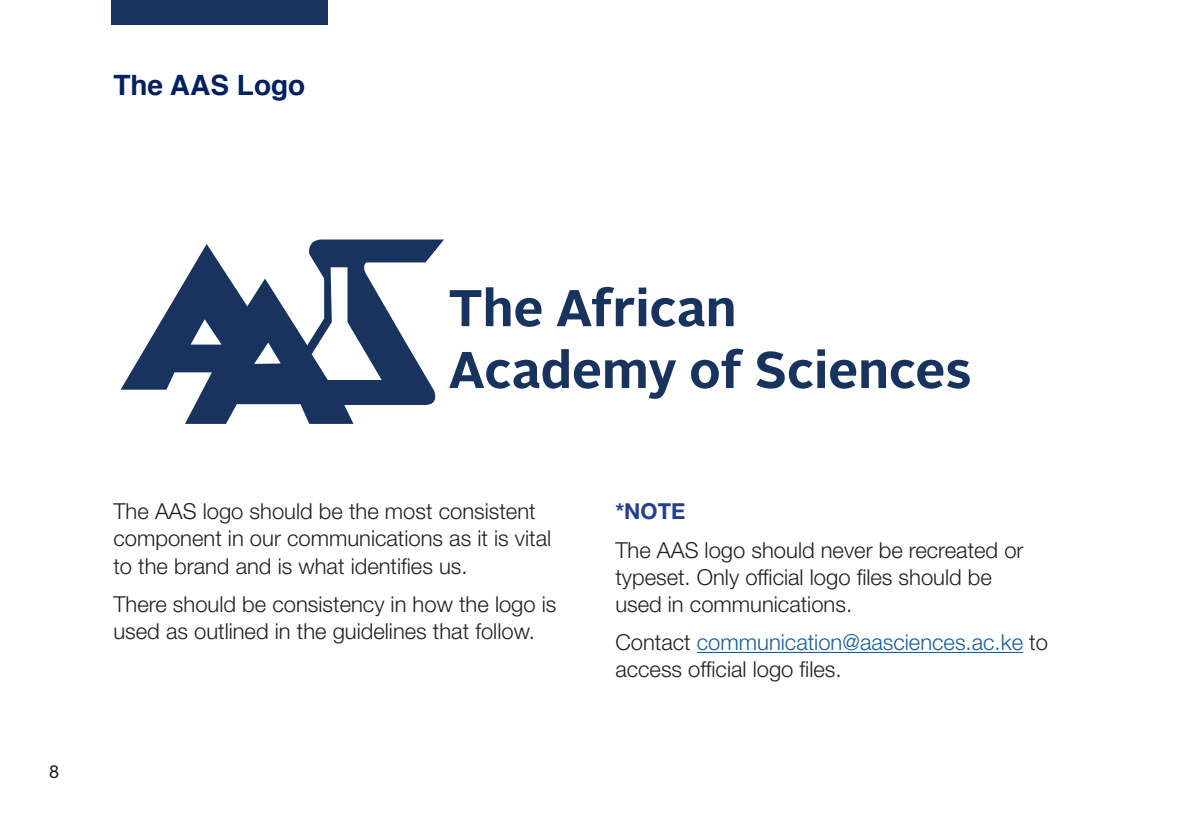
<style>
.page{position:relative;width:1191px;height:840px;background:#fff}
.page>*{position:absolute;margin:0;border:0;box-sizing:border-box;transform-origin:0 0}
.t1{font:700 28px "Helvetica";color:#002060}
.t2{font:300 22px/27px "Helvetica Neue LT Std";color:#231f20}
.t3{font:700 22px "Helvetica Neue LT Std";color:#253f8e}
.t4{font:18px "Helvetica Neue LT Std";color:#231f20}
.s1{color:#175d9e}
</style>
<div class="page">
<hr style="left:697px;top:651px;width:326px;height:1px;background:#175d9e">
<div style="left:111px;top:0;width:217px;height:25px;background:#17335e"></div>
<svg style="left:121px;top:239px;width:323px;height:184px"></svg>
<svg style="left:450px;top:287px;width:91px;height:40px"></svg>
<svg style="left:557px;top:287px;width:176px;height:39px"></svg>
<svg style="left:449px;top:349px;width:227px;height:49px"></svg>
<svg style="left:691px;top:348px;width:52px;height:40px"></svg>
<svg style="left:756px;top:349px;width:213px;height:39px"></svg>
<h1 class="t1" style="left:113px;top:62px;width:193px">The AAS Logo</h1>
<p class="t4" style="left:49px;top:760px;width:12px">8</p>
<p class="t2" style="left:113px;top:497px;width:439px">The AAS logo should be the most consistent component in our communications as it is vital to the brand and is what identifies us.</p>
<p class="t2" style="left:113px;top:589px;width:444px">There should be consistency in how the logo is used as outlined in the guidelines that follow.</p>
<p class="t3" style="left:615px;top:497px;width:72px">*NOTE</p>
<p class="t2" style="left:615px;top:535px;width:410px">The AAS logo should never be recreated or typeset. Only official logo files should be</p>
<p class="t2" style="left:615px;top:589px;width:238px">used in communications.</p>
<p class="t2" style="left:615px;top:628px;width:434px">Contact <span class="s1">communication@aasciences.ac.ke</span> to access official logo files.</p>
</div>
